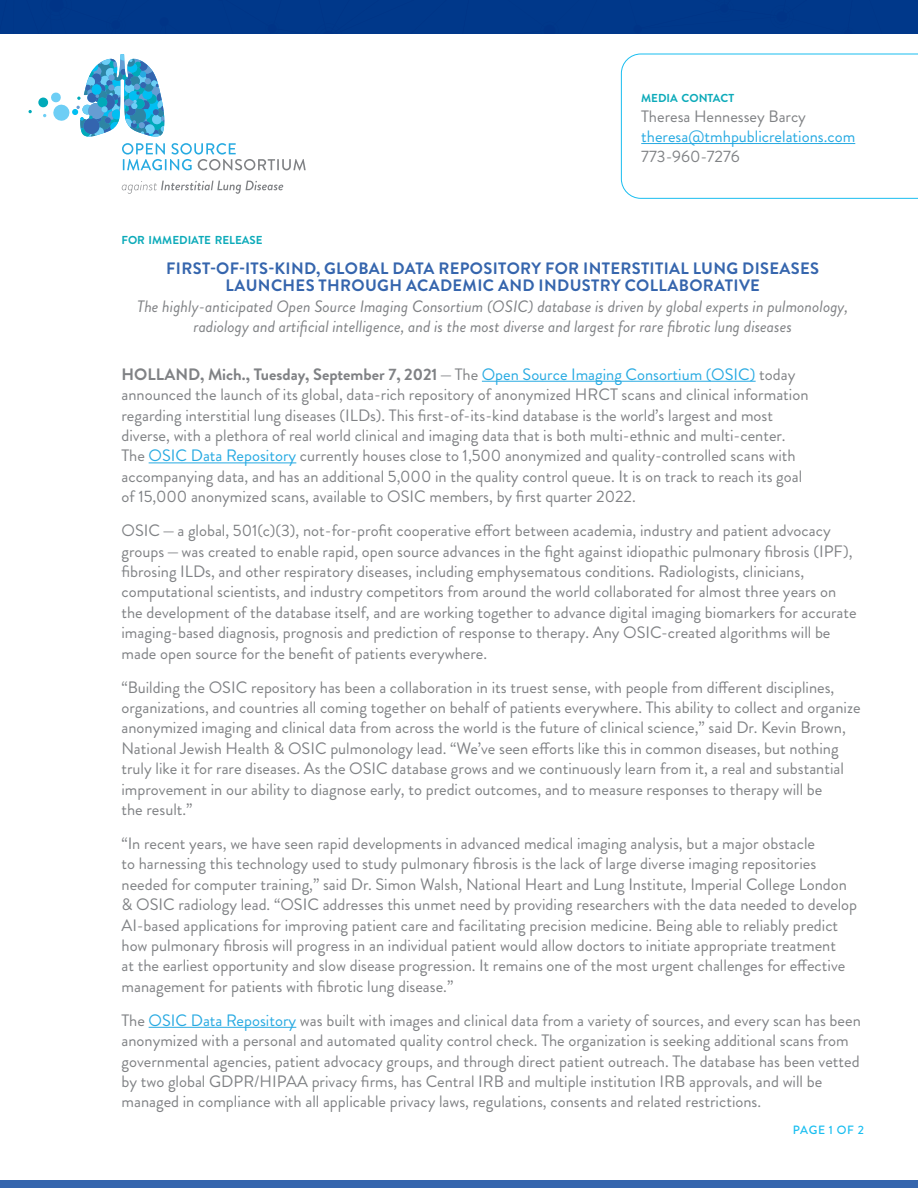
<style>
.page{position:relative;width:918px;height:1188px;background:#fff}
.page>*{position:absolute;margin:0;border:0;box-sizing:border-box;transform-origin:0 0}
.Body_Paragraph{font:16.5px/20.4px "Brandon Grotesque";color:#808285}
.t1{font:italic 16.5px/20.4px "Brandon Grotesque";color:#808285;text-align:center}
.t2{font:700 16.5px/17.1px "Brandon Grotesque";letter-spacing:.02em;color:#3565ad;text-align:center}
.bulleted_paragraph{font:500 12px "Brandon Grotesque";letter-spacing:.06em;color:#19bef0}
.t3{font:700 11.55px "Brandon Grotesque";color:#0caab9}
.s1{color:#28aae2}
.s2{font-weight:700}
</style>
<div class="page">
<div style="left:0;top:1180px;width:918px;height:8px;background:#3565ad"></div>
<div style="left:0;top:0;width:918px;height:34px;background:#00388a"></div>
<svg style="left:28px;top:110px;width:4px;height:3px"></svg>
<div style="left:38px;top:98px;width:10px;height:9px;background:#00aab9;border-radius:50%"></div>
<svg style="left:43px;top:54px;width:121px;height:83px"></svg>
<svg style="left:122px;top:143px;width:184px;height:27px"></svg>
<svg style="left:122px;top:181px;width:161px;height:13px"></svg>
<svg style="left:621px;top:53px;width:297px;height:146px"></svg>
<hr style="left:641px;top:143px;width:214px;height:1px;background:#28aae2">
<hr style="left:482px;top:381px;width:274px;height:1px;background:#28aae2">
<hr style="left:149px;top:462px;width:147px;height:1px;background:#28aae2">
<hr style="left:149px;top:1027px;width:147px;height:1px;background:#28aae2">
<p class="t3" style="left:641px;top:90px;width:94px">MEDIA CONTACT</p>
<p class="Body_Paragraph" style="left:641px;top:107px;width:216px;line-height:19.8px">Theresa Hennessey Barcy <span class="s1">theresa@tmhpublicrelations.com<br></span>773-960-7276</p>
<p class="t3" style="left:122px;top:232px;width:143px">FOR IMMEDIATE RELEASE</p>
<p class="t2" style="left:166px;top:260px;width:654px">FIRST-OF-ITS-KIND, GLOBAL DATA REPOSITORY FOR INTERSTITIAL LUNG DISEASES<br>LAUNCHES THROUGH ACADEMIC AND INDUSTRY COLLABORATIVE</p>
<p class="t1" style="left:137px;top:296px;width:713px">The highly-anticipated Open Source Imaging Consortium (OSIC) database is driven by global experts in pulmonology, radiology and artificial intelligence, and is the most diverse and largest for rare fibrotic lung diseases</p>
<p class="Body_Paragraph" style="left:122px;top:364px;width:689px"><span class="s2">HOLLAND, Mich., Tuesday, September 7, 2021</span>—The <span class="s1">Open Source Imaging Consortium (OSIC)</span> today announced the launch of its global, data-rich repository of anonymized HRCT scans and clinical information regarding interstitial lung diseases (ILDs). This first-of-its-kind database is the world’s largest and most diverse, with a plethora of real world clinical and imaging data that is both multi-ethnic and multi‑center.<br>The <span class="s1">OSIC Data Repository</span> currently houses close to 1,500 anonymized and quality-controlled scans with accompanying data, and has an additional 5,000 in the quality control queue. It is on track to reach its goal of 15,000 anonymized scans, available to OSIC members, by first quarter 2022.</p>
<p class="Body_Paragraph" style="left:122px;top:521px;width:737px">OSIC—a global, 501(c)(3), not-for-profit cooperative effort between academia, industry and patient advocacy groups—was created to enable rapid, open source advances in the fight against idiopathic pulmonary fibrosis (IPF), fibrosing ILDs, and other respiratory diseases, including emphysematous conditions. Radiologists, clinicians, computational scientists, and industry competitors from around the world collaborated for almost three years on the development of the database itself, and are working together to advance digital imaging biomarkers for accurate imaging-based diagnosis, prognosis and prediction of response to therapy. Any OSIC-created algorithms will be made open source for the benefit of patients everywhere.</p>
<p class="Body_Paragraph" style="left:122px;top:677px;width:741px">“Building the OSIC repository has been a collaboration in its truest sense, with people from different disciplines, organizations, and countries all coming together on behalf of patients everywhere. This ability to collect and organize anonymized imaging and clinical data from across the world is the future of clinical science,” said Dr. Kevin Brown, National Jewish Health &amp; OSIC pulmonology lead. “We’ve seen efforts like this in common diseases, but nothing truly like it for rare diseases. As the OSIC database grows and we continuously learn from it, a real and substantial improvement in our ability to diagnose early, to predict outcomes, and to measure responses to therapy will be<br>the result.”</p>
<p class="Body_Paragraph" style="left:122px;top:833px;width:737px">“In recent years, we have seen rapid developments in advanced medical imaging analysis, but a major obstacle<br>to harnessing this technology used to study pulmonary fibrosis is the lack of large diverse imaging repositories needed for computer training,” said Dr. Simon Walsh, National Heart and Lung Institute, Imperial College London &amp; OSIC radiology lead. “OSIC addresses this unmet need by providing researchers with the data needed to develop AI‑ based applications for improving patient care and facilitating precision medicine. Being able to reliably predict how pulmonary fibrosis will progress in an individual patient would allow doctors to initiate appropriate treatment<br>at the earliest opportunity and slow disease progression. It remains one of the most urgent challenges for effective management for patients with fibrotic lung disease.”</p>
<p class="Body_Paragraph" style="left:122px;top:1010px;width:741px">The <span class="s1">OSIC Data Repository</span> was built with images and clinical data from a variety of sources, and every scan has been anonymized with a personal and automated quality control check. The organization is seeking additional scans from governmental agencies, patient advocacy groups, and through direct patient outreach. The database has been vetted by two global GDPR/HIPAA privacy firms, has Central IRB and multiple institution IRB approvals, and will be managed in compliance with all applicable privacy laws, regulations, consents and related restrictions.</p>
<p class="bulleted_paragraph" style="left:793px;top:1122px;width:73px">PAGE 1 OF 2</p>
</div>
